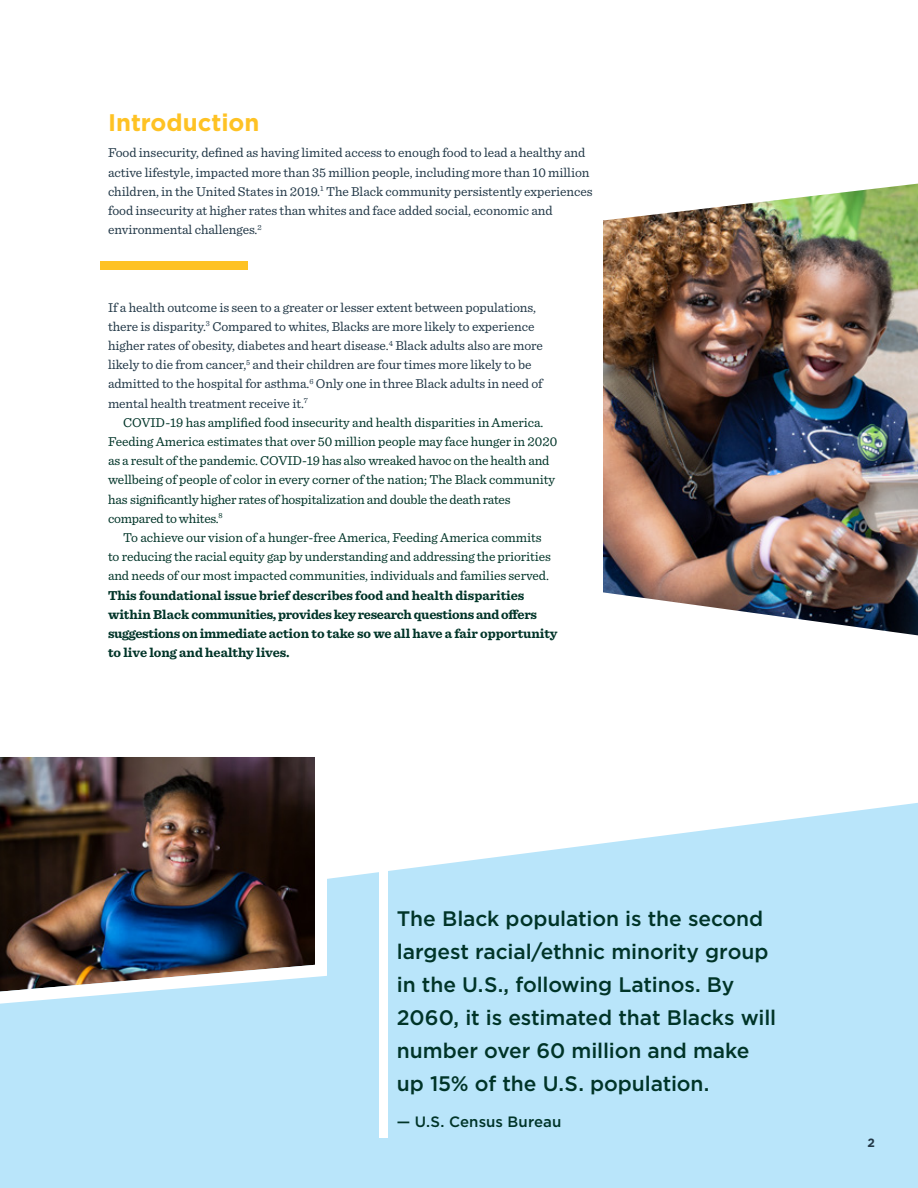
<style>
.page{position:relative;width:918px;height:1188px;background:#fff}
.page>*{position:absolute;margin:0;border:0;box-sizing:border-box;transform-origin:0 0}
.subhead{font:700 24px "Gotham";color:#fec224}
.intro_paragraph{font:500 21px/33px "Gotham";letter-spacing:-.005em;color:#003428}
.intro_paragraph-2{font:500 15px "Gotham";letter-spacing:.005em;color:#003428}
.body_first{font:13.5px/19.2px "Sentinel";letter-spacing:-.005em;color:#223847}
.body{font:700 13.5px/19.2px "Sentinel";letter-spacing:-.005em;color:#003428}
.body-2{font:13.5px/19.2px "Sentinel";letter-spacing:-.005em;color:#003428}
.t1{font:700 12px "Gotham";color:#223847}
.s1{font-weight:400}
</style>
<div class="page">
<svg style="left:0;top:803px;width:918px;height:385px;background:#bee7fa"></svg>
<img style="left:603px;top:184px;width:315px;height:451px">
<div style="left:100px;top:261px;width:148px;height:9px;background:#fec224"></div>
<img style="left:0;top:757px;width:334px;height:256px">
<div style="left:379px;top:864px;width:9px;height:274px;background:#fff"></div>
<p class="subhead" style="left:108px;top:109px;width:153px">Introduction</p>
<p class="body_first" style="left:108px;top:143px;width:486px">Food insecurity, defined as having limited access to enough food to lead a healthy and active lifestyle, impacted more than 35 million people, including more than 10 million children, in the United States in 2019.<sup>1</sup> The Black community persistently experiences food insecurity at higher rates than whites and face added social, economic and environmental challenges.<sup>2</sup></p>
<p class="body_first" style="left:108px;top:297px;width:436px">If a health outcome is seen to a greater or lesser extent between populations, there is disparity.<sup>3</sup> Compared to whites, Blacks are more likely to experience higher rates of obesity, diabetes and heart disease.<sup>4</sup> Black adults also are more likely to die from cancer,<sup>5</sup> and their children are four times more likely to be admitted to the hospital for asthma.<sup>6</sup> Only one in three Black adults in need of mental health treatment receive it.<sup>7</sup></p>
<p class="body-2" style="left:108px;top:412px;width:451px;text-indent:15px">COVID-19 has amplified food insecurity and health disparities in America.<br>Feeding America estimates that over 50 million people may face hunger in 2020 as a result of the pandemic. COVID-19 has also wreaked havoc on the health and wellbeing of people of color in every corner of the nation; The Black community has significantly higher rates of hospitalization and double the death rates compared to whites.<sup>8</sup></p>
<p class="body" style="left:108px;top:528px;width:451px;text-indent:15px"><span class="s1">To achieve our vision of a hunger-free America, Feeding America commits<br>to reducing the racial equity gap by understanding and addressing the priorities and needs of our most impacted communities, individuals and families served.<br></span>This foundational issue brief describes food and health disparities within Black communities, provides key research questions and offers suggestions on immediate action to take so we all have a fair opportunity to live long and healthy lives.</p>
<p class="intro_paragraph" style="left:397px;top:902px;width:381px">The Black population is the second largest racial/ethnic minority group in the U.S., following Latinos. By 2060, it is estimated that Blacks will number over 60 million and make up 15% of the U.S. population.</p>
<p class="intro_paragraph-2" style="left:397px;top:1113px;width:166px">— U.S. Census Bureau</p>
<p class="t1" style="left:868px;top:1136px;width:9px">2</p>
</div>
